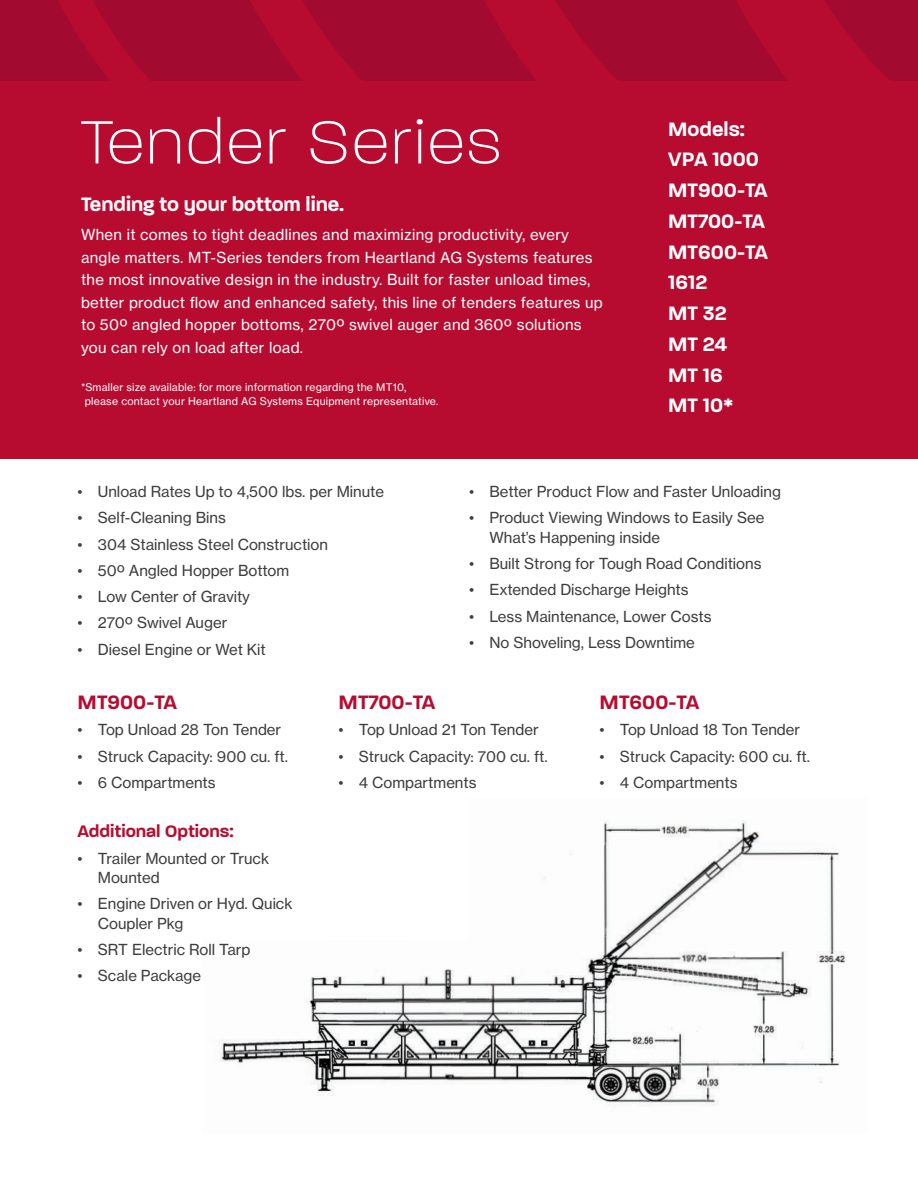
<style>
.page{position:relative;width:918px;height:1188px;background:#fff}
.page>*{position:absolute;margin:0;border:0;box-sizing:border-box;transform-origin:0 0}
.t1{font:200 66px "Paralucent";letter-spacing:.06em;color:#fff}
.t2{font:600 21px "Paralucent";color:#fff}
.t3{font:600 21px "Paralucent";color:#b80b30}
.Product_Subhead{font:600 18px "Paralucent";color:#b80b30}
.t4{font:15px/19.5px "N Haas Grotesk TX Pro 55 Rg";color:#3e3e3f}
.Body{font:15px/22.5px "N Haas Grotesk TX Pro 55 Rg";letter-spacing:.02em;color:#fff}
.Body-2{font:10.5px/13.5px "N Haas Grotesk TX Pro 55 Rg";letter-spacing:.02em;color:#fff}
</style>
<div class="page">
<div style="left:0;top:0;width:918px;height:459px;background:#b80b30"></div>
<img style="left:219px;top:820px;width:627px;height:288px">
<svg style="left:0;top:0;width:918px;height:81px"></svg>
<h1 class="t1" style="left:81px;top:104px;width:421px">Tender Series</h1>
<h2 class="t2" style="left:668px;top:116px;width:78px">Models:</h2>
<h2 class="t2" style="left:668px;top:147px;width:92px">VPA 1000</h2>
<h2 class="t2" style="left:668px;top:178px;width:101px">MT900-TA</h2>
<h2 class="t2" style="left:668px;top:208px;width:98px">MT700-TA</h2>
<h2 class="t2" style="left:668px;top:239px;width:101px">MT600-TA</h2>
<h2 class="t2" style="left:668px;top:270px;width:41px">1612</h2>
<h2 class="t2" style="left:668px;top:301px;width:60px">MT 32</h2>
<h2 class="t2" style="left:668px;top:331px;width:61px">MT 24</h2>
<h2 class="t2" style="left:668px;top:362px;width:56px">MT 16</h2>
<h2 class="t2" style="left:668px;top:393px;width:67px">MT 10*</h2>
<h2 class="t2" style="left:81px;top:191px;width:265px">Tending to your bottom line.</h2>
<p class="Body" style="left:81px;top:223px;width:523px">When it comes to tight deadlines and maximizing productivity, every angle matters. MT-Series tenders from Heartland AG Systems features the most innovative design in the industry. Built for faster unload times, better product flow and enhanced safety, this line of tenders features up to 50º angled hopper bottoms, 270º swivel auger and 360º solutions you can rely on load after load.</p>
<p class="Body-2" style="left:85px;top:380px;width:355px;text-indent:-4px">*Smaller size available: for more information regarding the MT10, please contact your Heartland AG Systems Equipment representative.</p>
<p class="t4" style="left:78px;top:482px;width:308px">• Unload Rates Up to 4,500 lbs. per Minute</p>
<p class="t4" style="left:78px;top:508px;width:150px">• Self-Cleaning Bins</p>
<p class="t4" style="left:78px;top:534px;width:252px">• 304 Stainless Steel Construction</p>
<p class="t4" style="left:78px;top:561px;width:213px">• 50º Angled Hopper Bottom</p>
<p class="t4" style="left:78px;top:587px;width:174px">• Low Center of Gravity</p>
<p class="t4" style="left:78px;top:613px;width:151px">• 270º Swivel Auger</p>
<p class="t4" style="left:78px;top:639px;width:190px">• Diesel Engine or Wet Kit</p>
<p class="t4" style="left:469px;top:482px;width:313px">• Better Product Flow and Faster Unloading</p>
<p class="t4" style="left:489px;top:508px;width:277px;text-indent:-20px">• Product Viewing Windows to Easily See<br>What’s Happening inside</p>
<p class="t4" style="left:469px;top:554px;width:294px">• Built Strong for Tough Road Conditions</p>
<p class="t4" style="left:469px;top:580px;width:221px">• Extended Discharge Heights</p>
<p class="t4" style="left:469px;top:606px;width:244px">• Less Maintenance, Lower Costs</p>
<p class="t4" style="left:469px;top:633px;width:227px">• No Shoveling, Less Downtime</p>
<h2 class="t3" style="left:78px;top:690px;width:101px">MT900-TA</h2>
<p class="t4" style="left:78px;top:720px;width:205px">• Top Unload 28 Ton Tender</p>
<p class="t4" style="left:78px;top:746px;width:212px">• Struck Capacity: 900 cu. ft.</p>
<p class="t4" style="left:78px;top:773px;width:139px">• 6 Compartments</p>
<p class="Product_Subhead" style="left:78px;top:821px;width:158px">Additional Options:</p>
<p class="t4" style="left:98px;top:848px;width:173px;text-indent:-20px">• Trailer Mounted or Truck<br>Mounted</p>
<p class="t4" style="left:98px;top:894px;width:196px;text-indent:-20px">• Engine Driven or Hyd. Quick<br>Coupler Pkg</p>
<p class="t4" style="left:78px;top:940px;width:174px">• SRT Electric Roll Tarp</p>
<p class="t4" style="left:78px;top:966px;width:125px">• Scale Package</p>
<h2 class="t3" style="left:339px;top:690px;width:98px">MT700-TA</h2>
<p class="t4" style="left:339px;top:720px;width:202px">• Top Unload 21 Ton Tender</p>
<p class="t4" style="left:339px;top:746px;width:211px">• Struck Capacity: 700 cu. ft.</p>
<p class="t4" style="left:339px;top:773px;width:139px">• 4 Compartments</p>
<h2 class="t3" style="left:600px;top:690px;width:101px">MT600-TA</h2>
<p class="t4" style="left:600px;top:720px;width:202px">• Top Unload 18 Ton Tender</p>
<p class="t4" style="left:600px;top:746px;width:212px">• Struck Capacity: 600 cu. ft.</p>
<p class="t4" style="left:600px;top:773px;width:139px">• 4 Compartments</p>
</div>
